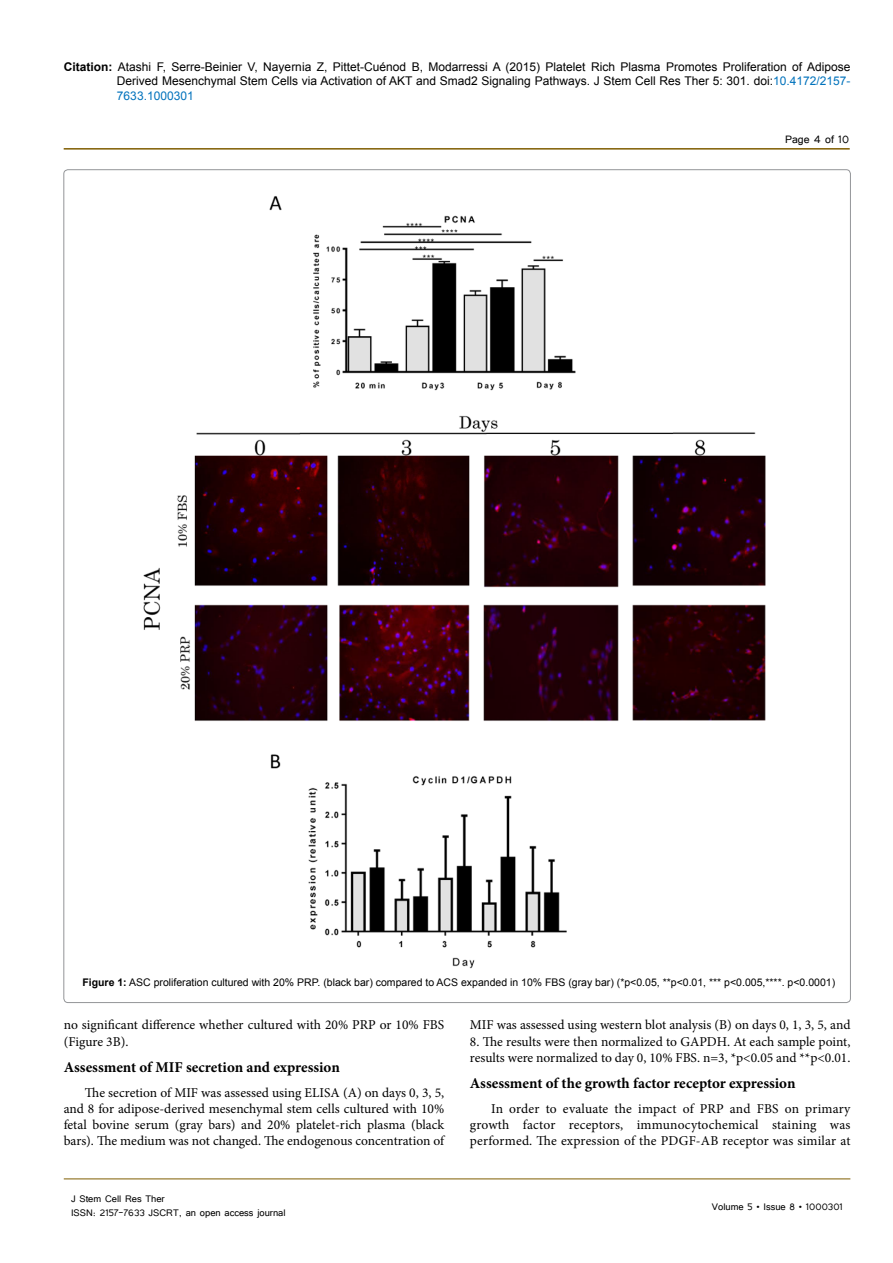
<style>
.page{position:relative;width:893px;height:1263px;background:#fff}
.page>*{position:absolute;margin:0;border:0;box-sizing:border-box;transform-origin:0 0}
.SSH{font:700 15px "Minion Pro";color:#000}
.t1{font:13.5px/16.2px "Minion Pro";color:#000}
.t2{font:13.5px "Tunga";color:#000}
.t3{font:12px/14.4px "Arial";color:#000;text-align:justify}
.t4{font:12px/14.4px "Tunga";color:#000}
.t5{font:10.5px "Arial";color:#000}
.s1{font-weight:700}
.s2{color:#0072bc}
</style>
<div class="page">
<hr style="left:64px;top:148px;width:786px;height:2px;background:#7f5d00">
<hr style="left:64px;top:1179px;width:786px;height:1px;background:#7f5d00">
<img style="left:143px;top:196px;width:623px;height:773px">
<p class="t3" style="left:117px;top:60px;width:735px;text-indent:-53px"><span class="s1">Citation:</span> Atashi F, Serre-Beinier V, Nayernia Z, Pittet-Cuénod B, Modarressi A (2015) Platelet Rich Plasma Promotes Proliferation of Adipose Derived Mesenchymal Stem Cells via Activation of AKT and Smad2 Signaling Pathways. J Stem Cell Res Ther 5: 301. doi:<span class="s2">10.4172/2157- 7633.1000301</span></p>
<p class="t2" style="left:785px;top:131px;width:65px">Page 4 of 10</p>
<p class="t5" style="left:82px;top:975px;width:754px"><span class="s1">Figure 1:</span> ASC proliferation cultured with 20% PRP. (black bar) compared to ACS expanded in 10% FBS (gray bar) (*p&lt;0.05, **p&lt;0.01, *** p&lt;0.005,****. p&lt;0.0001)</p>
<p class="t1" style="left:64px;top:1017px;width:382px">no significant difference whether cultured with 20% PRP or 10% FBS (Figure 3B).</p>
<p class="SSH" style="left:64px;top:1057px;width:278px">Assessment of MIF secretion and expression</p>
<p class="t1" style="left:64px;top:1084px;width:382px;text-align:justify;text-indent:21px">The secretion of MIF was assessed using ELISA (A) on days 0, 3, 5, and 8 for adipose-derived mesenchymal stem cells cultured with 10% fetal bovine serum (gray bars) and 20% platelet-rich plasma (black bars). The medium was not changed. The endogenous concentration of</p>
<p class="t4" style="left:71px;top:1190px;width:216px">J Stem Cell Res Ther<br>ISSN: 2157-7633 JSCRT, an open access journal</p>
<p class="t1" style="left:470px;top:1017px;width:382px">MIF was assessed using western blot analysis (B) on days 0, 1, 3, 5, and</p>
<p class="t1" style="left:470px;top:1033px;width:382px">8. The results were then normalized to GAPDH. At each sample point, results were normalized to day 0, 10% FBS. n=3, *p&lt;0.05 and **p&lt;0.01.</p>
<p class="SSH" style="left:470px;top:1073px;width:327px">Assessment of the growth factor receptor expression</p>
<p class="t1" style="left:470px;top:1101px;width:382px;text-align:justify;text-indent:21px">In order to evaluate the impact of PRP and FBS on primary growth factor receptors, immunocytochemical staining was performed. The expression of the PDGF-AB receptor was similar at</p>
<p class="t4" style="left:712px;top:1199px;width:132px">Volume 5 • Issue 8 • 1000301</p>
</div>
